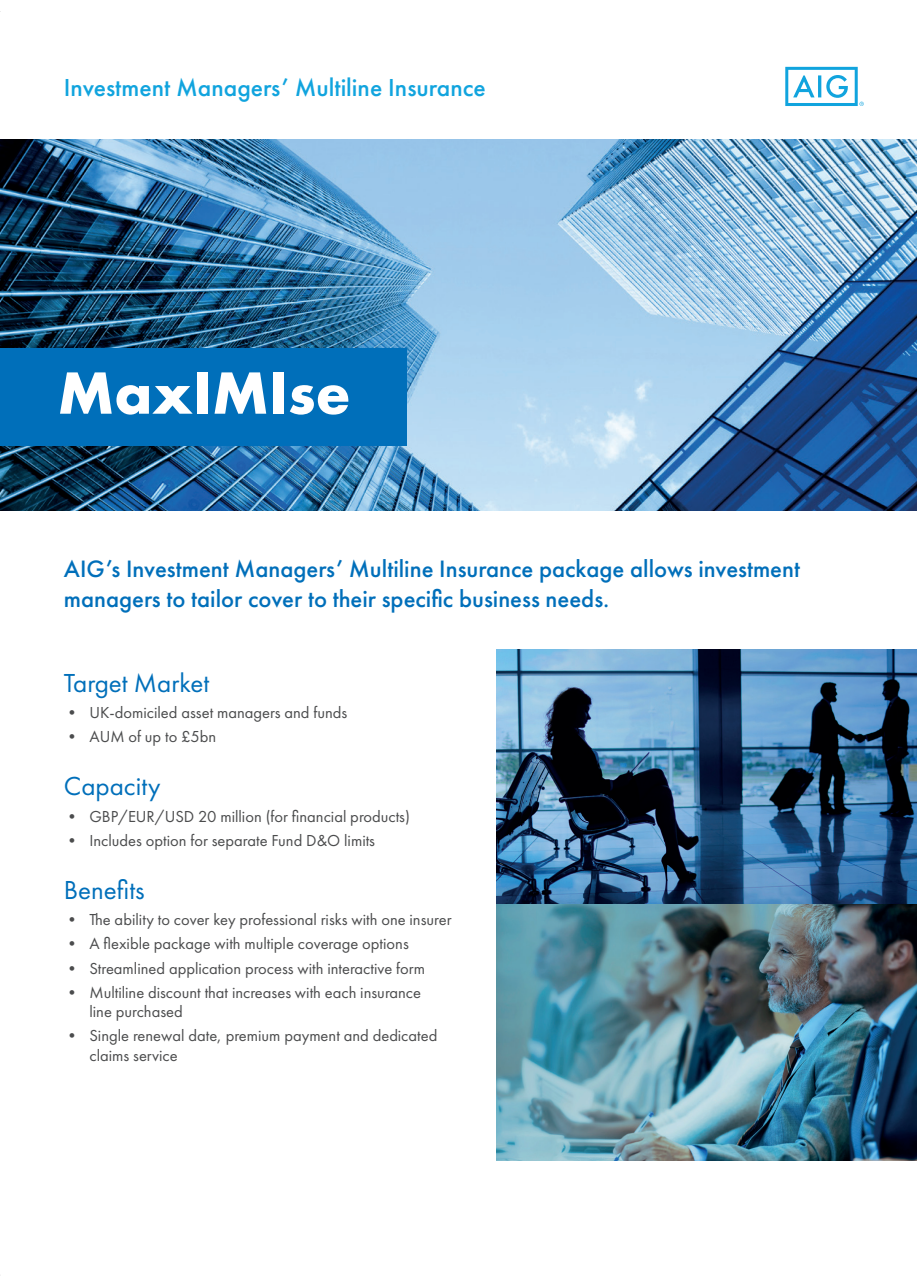
<style>
.page{position:relative;width:917px;height:1285px;background:#fff}
.page>*{position:absolute;margin:0;border:0;box-sizing:border-box;transform-origin:0 0}
.intro{font:700 61.8px "Futura PT";color:#fff}
.intro-2{font:27px "Futura PT";color:#006fba}
.intro-3{font:500 25.5px "Futura PT";color:#11a4de}
.intro-4{font:500 24.6px/29.5px "Futura PT";color:#006fba}
.t1{font:16.5px/19.8px "Futura PT";color:#4b4c4d}
</style>
<div class="page">
<img style="left:0;top:139px;width:916px;height:371px">
<svg style="left:785px;top:67px;width:78px;height:39px"></svg>
<img style="left:496px;top:649px;width:420px;height:255px">
<img style="left:496px;top:904px;width:420px;height:256px">
<div style="left:0;top:347px;width:406px;height:98px;background:#006fba"></div>
<p class="intro-3" style="left:64px;top:72px;width:423px">Investment Managers’ Multiline Insurance</p>
<p class="intro" style="left:57px;top:353px;width:294px">MaxIMIse</p>
<p class="intro-4" style="left:64px;top:554px;width:737px">AIG’s Investment Managers’ Multiline Insurance package allows investment managers to tailor cover to their specific business needs.</p>
<p class="intro-2" style="left:64px;top:666px;width:147px">Target Market</p>
<p class="t1" style="left:64px;top:702px;width:285px">• UK-domiciled asset managers and funds</p>
<p class="t1" style="left:64px;top:726px;width:154px">• AUM of up to £5bn</p>
<p class="intro-2" style="left:64px;top:770px;width:98px">Capacity</p>
<p class="t1" style="left:64px;top:806px;width:347px">• GBP/EUR/USD 20 million (for financial products)</p>
<p class="t1" style="left:64px;top:830px;width:313px">• Includes option for separate Fund D&amp;O limits</p>
<p class="intro-2" style="left:64px;top:874px;width:82px">Benefits</p>
<p class="t1" style="left:64px;top:909px;width:389px">• The ability to cover key professional risks with one insurer</p>
<p class="t1" style="left:64px;top:933px;width:346px">• A flexible package with multiple coverage options</p>
<p class="t1" style="left:64px;top:957px;width:362px">• Streamlined application process with interactive form</p>
<p class="t1" style="left:89px;top:982px;width:333px;text-indent:-26px">• Multiline discount that increases with each insurance line purchased</p>
<p class="t1" style="left:89px;top:1025px;width:349px;text-indent:-26px">• Single renewal date, premium payment and dedicated claims service</p>
</div>
